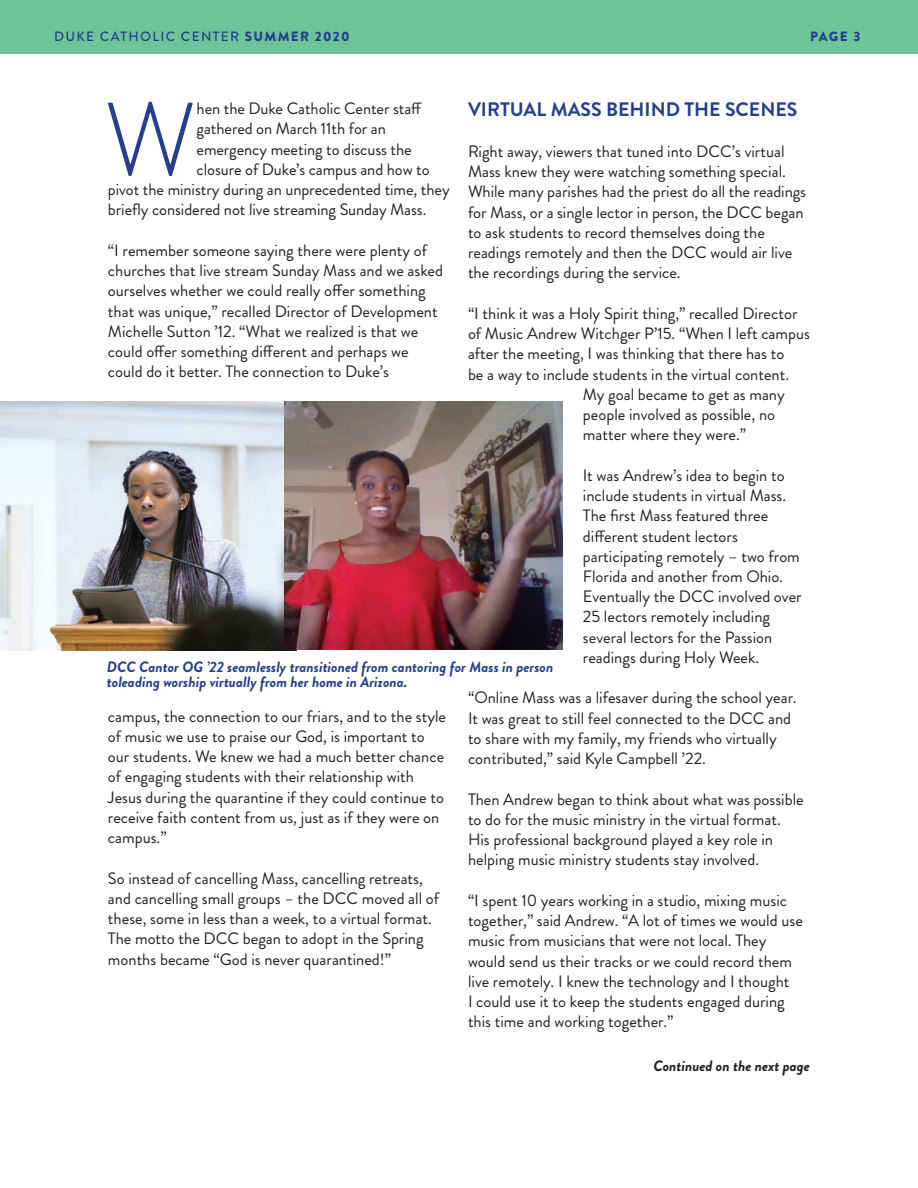
<style>
.page{position:relative;width:918px;height:1188px;background:#fff}
.page>*{position:absolute;margin:0;border:0;box-sizing:border-box;transform-origin:0 0}
.t1{font:300 103.35px "Brandon Grotesque";color:#253f8e}
.t2{font:700 19.5px "Brandon Grotesque";color:#253f8e}
.t3{font:16.5px/20.2px "Brandon Grotesque";color:#231f20}
.t4{font:italic 700 15px/15px "Brandon Grotesque";color:#253f8e}
.t5{font:italic 700 15px "Brandon Grotesque";color:#231f20}
.t6{font:500 13.5px "Brandon Grotesque";letter-spacing:.1em;color:#253f8e}
.t7{font:900 13.5px "Brandon Grotesque";color:#253f8e}
.s1{font-weight:900}
</style>
<div class="page">
<div style="left:0;top:0;width:918px;height:53px;background:#6dc597"></div>
<img style="left:0;top:401px;width:296px;height:249px">
<img style="left:284px;top:402px;width:279px;height:247px">
<p class="t6" style="left:54px;top:27px;width:297px">DUKE CATHOLIC CENTER <span class="s1">SUMMER 2020</span></p>
<p class="t7" style="left:810px;top:27px;width:52px">PAGE 3</p>
<h1 class="t1" style="left:104px;top:69px;width:94px">W</h1>
<p class="t3" style="left:197px;top:99px;width:227px">hen the Duke Catholic Center staff</p>
<p class="t2" style="left:468px;top:96px;width:331px">VIRTUAL MASS BEHIND THE SCENES</p>
<p class="t3" style="left:468px;top:141px;width:340px">Right away, viewers that tuned into DCC’s virtual Mass knew they were watching something special.<br>While many parishes had the priest do all the readings for Mass, or a single lector in person, the DCC began to ask students to record themselves doing the readings remotely and then the DCC would air live the recordings during the service.</p>
<p class="t3" style="left:468px;top:303px;width:331px">“I think it was a Holy Spirit thing,” recalled Director</p>
<p class="t3" style="left:468px;top:323px;width:343px">of Music Andrew Witchger P’15. “When I left campus</p>
<p class="t3" style="left:468px;top:344px;width:318px">after the meeting, I was thinking that there has to</p>
<p class="t3" style="left:468px;top:364px;width:323px">be a way to include students in the virtual content.</p>
<p class="t3" style="left:583px;top:384px;width:203px">My goal became to get as many</p>
<p class="t3" style="left:583px;top:404px;width:194px">people involved as possible, no</p>
<p class="t3" style="left:583px;top:425px;width:165px">matter where they were.”</p>
<p class="t3" style="left:583px;top:465px;width:220px">It was Andrew’s idea to begin to include students in virtual Mass.<br>The first Mass featured three different student lectors participating remotely – two from<br>Florida and another from Ohio.<br>Eventually the DCC involved over<br>25 lectors remotely including several lectors for the Passion readings during Holy Week.</p>
<p class="t3" style="left:468px;top:688px;width:330px">“Online Mass was a lifesaver during the school year.<br>It was great to still feel connected to the DCC and to share with my family, my friends who virtually contributed,” said Kyle Campbell ’22.</p>
<p class="t3" style="left:468px;top:789px;width:337px">Then Andrew began to think about what was possible to do for the music ministry in the virtual format.<br>His professional background played a key role in helping music ministry students stay involved.</p>
<p class="t3" style="left:468px;top:890px;width:336px">“I spent 10 years working in a studio, mixing music together,” said Andrew. “A lot of times we would use music from musicians that were not local. They would send us their tracks or we could record them live remotely. I knew the technology and I thought<br>I could use it to keep the students engaged during this time and working together.”</p>
<p class="t3" style="left:197px;top:119px;width:191px">gathered on March 11th for an</p>
<p class="t3" style="left:197px;top:139px;width:217px">emergency meeting to discuss the</p>
<p class="t3" style="left:197px;top:159px;width:235px">closure of Duke’s campus and how to</p>
<p class="t3" style="left:108px;top:180px;width:343px">pivot the ministry during an unprecedented time, they</p>
<p class="t3" style="left:108px;top:200px;width:320px">briefly considered not live streaming Sunday Mass.</p>
<p class="t3" style="left:108px;top:240px;width:337px">“I remember someone saying there were plenty of churches that live stream Sunday Mass and we asked ourselves whether we could really offer something that was unique,” recalled Director of Development Michelle Sutton ’12. “What we realized is that we could offer something different and perhaps we could do it better. The connection to Duke’s</p>
<p class="t4" style="left:107px;top:659px;width:448px">DCC Cantor OG ’22 seamlessly transitioned from cantoring for Mass in person toleading worship virtually from her home in Arizona.</p>
<p class="t3" style="left:108px;top:706px;width:340px">campus, the connection to our friars, and to the style of music we use to praise our God, is important to our students. We knew we had a much better chance of engaging students with their relationship with Jesus during the quarantine if they could continue to receive faith content from us, just as if they were on campus.”</p>
<p class="t3" style="left:108px;top:868px;width:333px">So instead of cancelling Mass, cancelling retreats, and cancelling small groups – the DCC moved all of these, some in less than a week, to a virtual format.<br>The motto the DCC began to adopt in the Spring months became “God is never quarantined!”</p>
<p class="t5" style="left:654px;top:1055px;width:158px">Continued on the next page</p>
</div>
